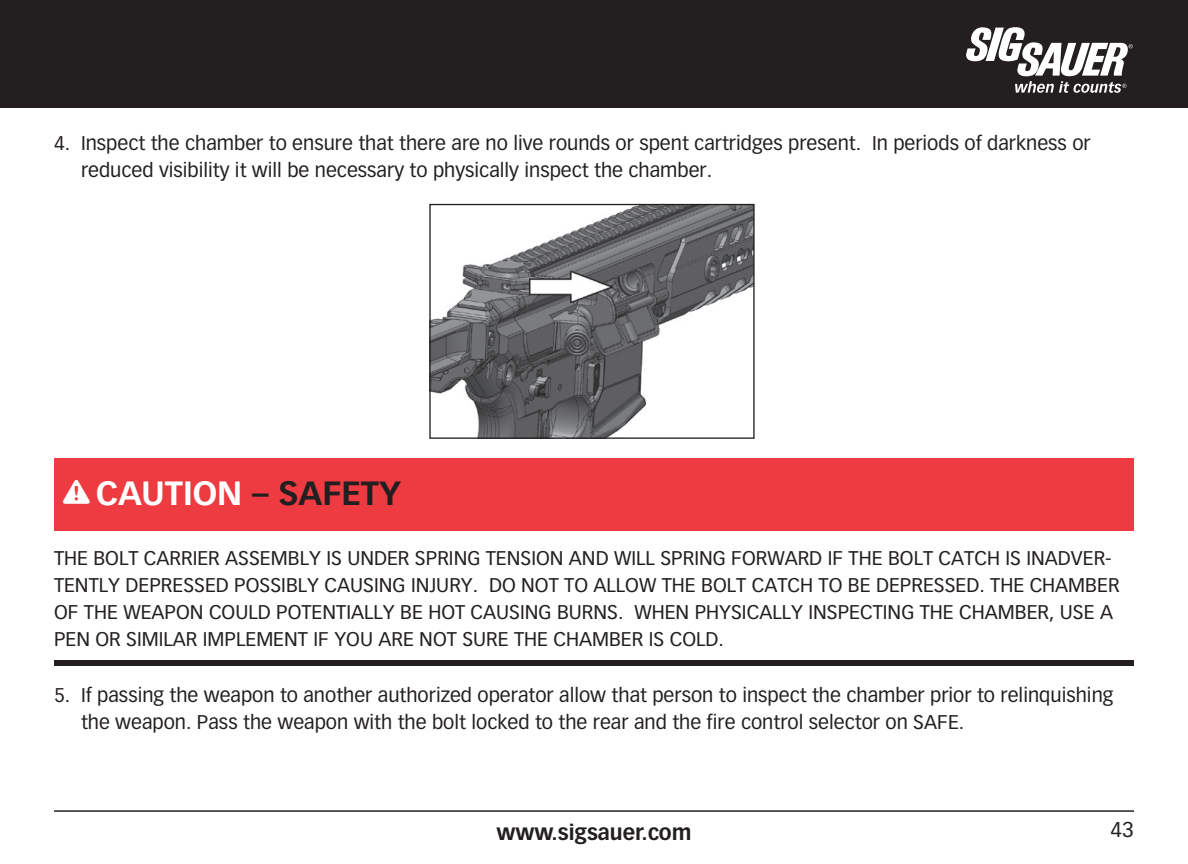
<style>
.page{position:relative;width:1188px;height:864px;background:#fff}
.page>*{position:absolute;margin:0;border:0;box-sizing:border-box;transform-origin:0 0}
.t1{font:700 33px "Vectora LH";color:#fff}
.t2{font:700 21px "Vectora LH";color:#231f20}
.t3{font:21px "Vectora LH";color:#231f20}
.t4{font:19.5px/27px "Vectora LH";color:#231f20}
.s1{color:#231f20}
</style>
<div class="page">
<div style="left:0;top:0;width:1188px;height:108px;background:#231f20"></div>
<hr style="left:54px;top:810px;width:1080px;height:2px;background:#231f20">
<svg style="left:966px;top:27px;width:167px;height:66px"></svg>
<img style="left:431px;top:206px;width:322px;height:231px">
<div style="left:429px;top:204px;width:326px;height:235px;border:1px solid #231f20"></div>
<div style="left:54px;top:458px;width:1080px;height:73px;background:#ee3a41"></div>
<div style="left:54px;top:660px;width:1080px;height:6px;background:#231f20"></div>
<p class="t4" style="left:81px;top:129px;width:1011px;text-indent:-27px">4. Inspect the chamber to ensure that there are no live rounds or spent cartridges present. In periods of darkness or reduced visibility it will be necessary to physically inspect the chamber.</p>
<h1 class="t1" style="left:96px;top:473px;width:307px">CAUTION <span class="s1">– SAFETY</span></h1>
<p class="t4" style="left:54px;top:545px;width:1067px">THE BOLT CARRIER ASSEMBLY IS UNDER SPRING TENSION AND WILL SPRING FORWARD IF THE BOLT CATCH IS INADVER-TENTLY DEPRESSED POSSIBLY CAUSING INJURY. DO NOT TO ALLOW THE BOLT CATCH TO BE DEPRESSED. THE CHAMBER OF THE WEAPON COULD POTENTIALLY BE HOT CAUSING BURNS. WHEN PHYSICALLY INSPECTING THE CHAMBER, USE A PEN OR SIMILAR IMPLEMENT IF YOU ARE NOT SURE THE CHAMBER IS COLD.</p>
<p class="t4" style="left:81px;top:681px;width:1034px;text-indent:-27px">5. If passing the weapon to another authorized operator allow that person to inspect the chamber prior to relinquishing the weapon. Pass the weapon with the bolt locked to the rear and the fire control selector on SAFE.</p>
<p class="t2" style="left:496px;top:820px;width:197px">www.sigsauer.com</p>
<p class="t3" style="left:1111px;top:817px;width:25px">43</p>
</div>
